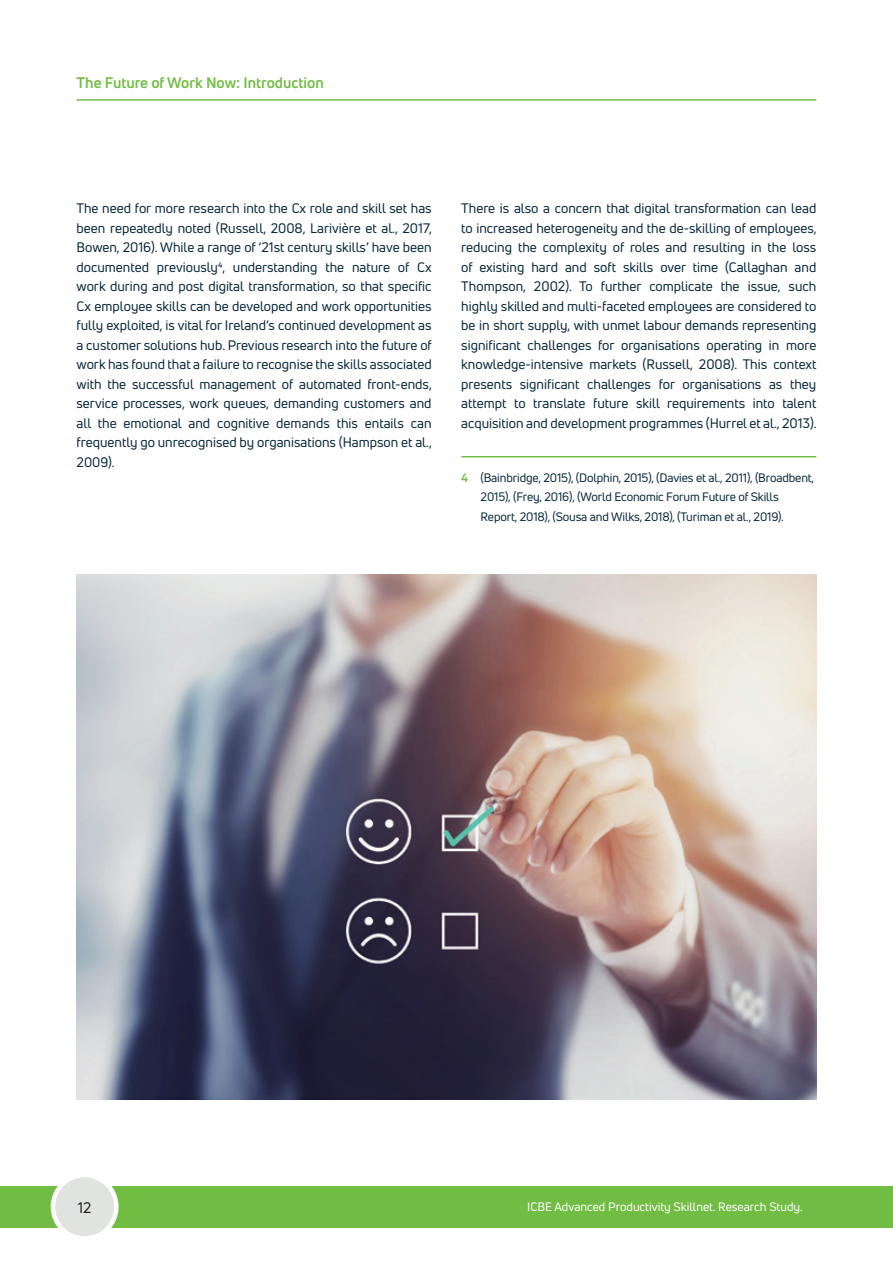
<style>
.page{position:relative;width:893px;height:1263px;background:#fff}
.page>*{position:absolute;margin:0;border:0;box-sizing:border-box;transform-origin:0 0}
.t1{font:700 15px "Uni Neue";color:#71bd43}
.t2{font:15px "Uni Neue";color:#231f20}
.t3{font:13.5px/19.5px "Uni Neue";color:#08283a;text-align:justify}
.t4{font:12px/19.5px "Uni Neue";letter-spacing:-.01em;color:#08283a}
.t5{font:12px "Uni Neue";color:#fff}
.t6{font:700 12px "Uni Neue";color:#71bd43}
</style>
<div class="page">
<div style="left:0;top:1186px;width:893px;height:41px;background:#71bd43"></div>
<div style="left:51px;top:1173px;width:68px;height:68px;background:#e0e3e0;border:4px solid #fff;border-radius:50%"></div>
<hr style="left:77px;top:99px;width:739px;height:2px;background:#71bd43">
<hr style="left:461px;top:456px;width:355px;height:1px;background:#71bd43">
<img style="left:77px;top:575px;width:739px;height:525px">
<p class="t1" style="left:77px;top:73px;width:249px">The Future of Work Now: Introduction</p>
<p class="t3" style="left:77px;top:199px;width:357px">The need for more research into the Cx role and skill set has been repeatedly noted (Russell, 2008, Larivière et al., 2017, Bowen, 2016). While a range of ‘21st century skills’ have been documented previously4, understanding the nature of Cx work during and post digital transformation, so that specific Cx employee skills can be developed and work opportunities fully exploited, is vital for Ireland’s continued development as a customer solutions hub. Previous research into the future of work has found that a failure to recognise the skills associated with the successful management of automated front-ends, service processes, work queues, demanding customers and all the emotional and cognitive demands this entails can frequently go unrecognised by organisations (Hampson et al., 2009).</p>
<p class="t3" style="left:461px;top:198px;width:357px">There is also a concern that digital transformation can lead to increased heterogeneity and the de-skilling of employees, reducing the complexity of roles and resulting in the loss of existing hard and soft skills over time (Callaghan and Thompson, 2002). To further complicate the issue, such highly skilled and multi-faceted employees are considered to be in short supply, with unmet labour demands representing significant challenges for organisations operating in more knowledge-intensive markets (Russell, 2008). This context presents significant challenges for organisations as they attempt to translate future skill requirements into talent acquisition and development programmes (Hurrel et al., 2013).</p>
<p class="t4" style="left:480px;top:467px;width:335px">(Bainbridge, 2015), (Dolphin, 2015), (Davies et al., 2011), (Broadbent,<br>2015), (Frey, 2016), (World Economic Forum Future of Skills<br>Report, 2018), (Sousa and Wilks, 2018), (Turiman et al., 2019).</p>
<p class="t6" style="left:461px;top:470px;width:8px">4</p>
<p class="t2" style="left:78px;top:1198px;width:15px">12</p>
<p class="t5" style="left:527px;top:1199px;width:277px">ICBE Advanced Productivity Skillnet. Research Study.</p>
</div>
